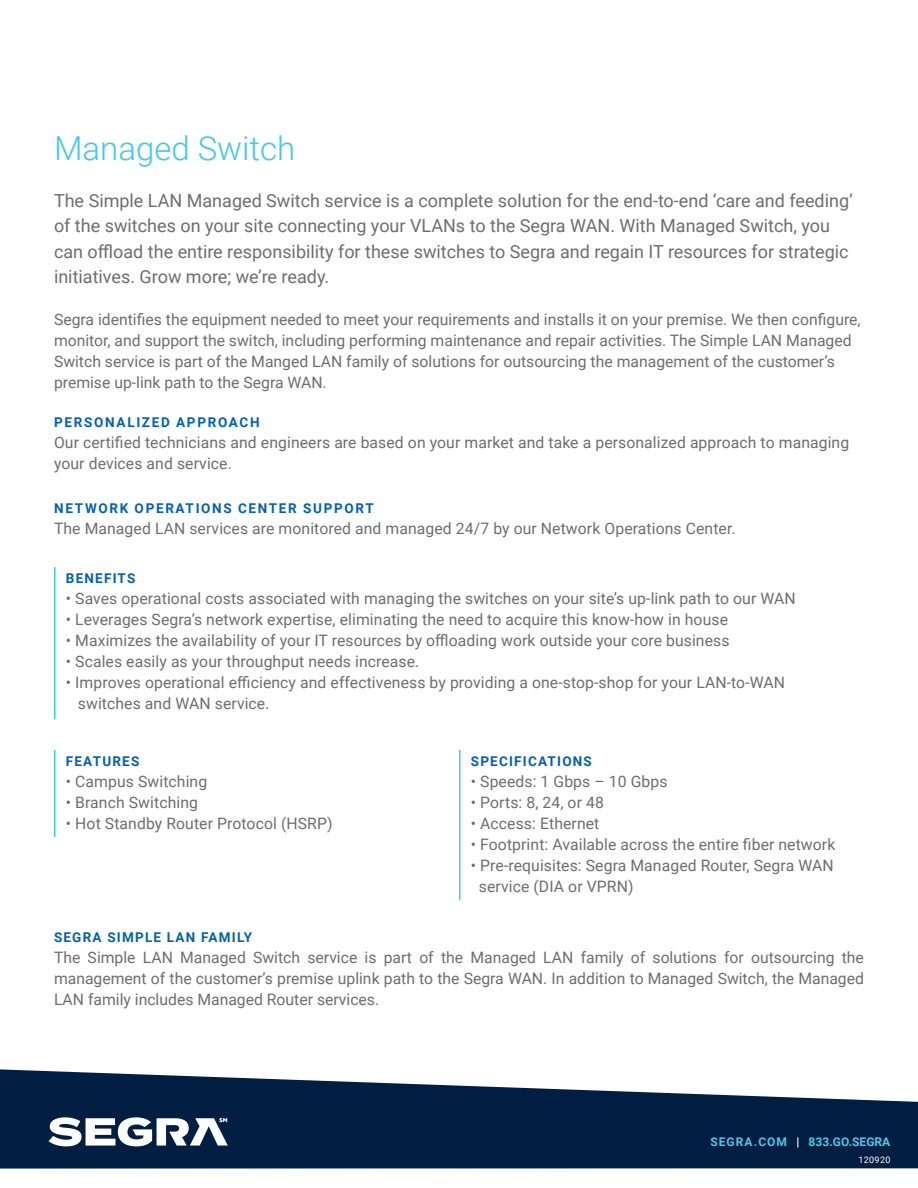
<style>
.page{position:relative;width:918px;height:1188px;background:#fff}
.page>*{position:absolute;margin:0;border:0;box-sizing:border-box;transform-origin:0 0}
.t1{font:300 33px "Roboto";color:#41c9e8}
.t2{font:18px/25.5px "Roboto";color:#6c6d70}
.Core_Paragraph_Style{font:15.75px/21px "Roboto";letter-spacing:.005em;color:#6c6d70}
.t3{font:700 13.5px "Roboto";letter-spacing:.125em;color:#005fb9}
.t4{font:700 13.5px "Roboto";letter-spacing:.09em;color:#005fb9}
.Core_Paragraph_Style-2{font:700 13.5px "Roboto";letter-spacing:.09em;color:#0163a7}
.t5{font:700 12px "Roboto";color:#4ec8e8}
.t6{font:9px "Roboto";letter-spacing:.035em;color:#fff}
.s1{color:#fff}
</style>
<div class="page">
<svg style="left:0;top:1069px;width:918px;height:100px;fill:#001e41"></svg>
<svg style="left:49px;top:1117px;width:179px;height:29px"></svg>
<hr style="left:54px;top:567px;width:2px;height:152px;background:#41c9e8">
<hr style="left:54px;top:750px;width:2px;height:87px;background:#41c9e8">
<hr style="left:459px;top:750px;width:1px;height:150px;background:#41c9e8">
<p class="t1" style="left:54px;top:125px;width:243px">Managed Switch</p>
<p class="t2" style="left:54px;top:187px;width:800px">The Simple LAN Managed Switch service is a complete solution for the end-to-end ‘care and feeding’ of the switches on your site connecting your VLANs to the Segra WAN. With Managed Switch, you can offload the entire responsibility for these switches to Segra and regain IT resources for strategic initiatives. Grow more; we’re ready.</p>
<p class="Core_Paragraph_Style" style="left:54px;top:309px;width:808px">Segra identifies the equipment needed to meet your requirements and installs it on your premise. We then configure, monitor, and support the switch, including performing maintenance and repair activities. The Simple LAN Managed Switch service is part of the Manged LAN family of solutions for outsourcing the management of the customer’s premise up-link path to the Segra WAN.</p>
<p class="t3" style="left:54px;top:413px;width:207px">PERSONALIZED APPROACH</p>
<p class="Core_Paragraph_Style" style="left:54px;top:432px;width:797px">Our certified technicians and engineers are based on your market and take a personalized approach to managing your devices and service.</p>
<p class="t3" style="left:54px;top:499px;width:321px">NETWORK OPERATIONS CENTER SUPPORT</p>
<p class="Core_Paragraph_Style" style="left:54px;top:517px;width:683px">The Managed LAN services are monitored and managed 24/7 by our Network Operations Center.</p>
<p class="t4" style="left:66px;top:569px;width:71px">BENEFITS</p>
<p class="Core_Paragraph_Style" style="left:66px;top:588px;width:731px">• Saves operational costs associated with managing the switches on your site’s up-link path to our WAN</p>
<p class="Core_Paragraph_Style" style="left:66px;top:609px;width:664px">• Leverages Segra’s network expertise, eliminating the need to acquire this know-how in house</p>
<p class="Core_Paragraph_Style" style="left:66px;top:630px;width:665px">• Maximizes the availability of your IT resources by offloading work outside your core business</p>
<p class="Core_Paragraph_Style" style="left:66px;top:651px;width:355px">• Scales easily as your throughput needs increase.</p>
<p class="Core_Paragraph_Style" style="left:78px;top:672px;width:709px;text-indent:-12px">• Improves operational efficiency and effectiveness by providing a one-stop-shop for your LAN-to-WAN switches and WAN service.</p>
<p class="t4" style="left:66px;top:752px;width:75px">FEATURES</p>
<p class="Core_Paragraph_Style" style="left:66px;top:770px;width:143px">• Campus Switching</p>
<p class="Core_Paragraph_Style" style="left:66px;top:791px;width:134px">• Branch Switching</p>
<p class="Core_Paragraph_Style" style="left:66px;top:812px;width:268px">• Hot Standby Router Protocol (HSRP)</p>
<p class="t4" style="left:471px;top:752px;width:123px">SPECIFICATIONS</p>
<p class="Core_Paragraph_Style" style="left:471px;top:770px;width:198px">• Speeds: 1 Gbps – 10 Gbps</p>
<p class="Core_Paragraph_Style" style="left:471px;top:791px;width:135px">• Ports: 8, 24, or 48</p>
<p class="Core_Paragraph_Style" style="left:471px;top:812px;width:130px">• Access: Ethernet</p>
<p class="Core_Paragraph_Style" style="left:471px;top:833px;width:366px">• Footprint: Available across the entire fiber network</p>
<p class="Core_Paragraph_Style" style="left:479px;top:854px;width:356px;text-indent:-8px">• Pre-requisites: Segra Managed Router, Segra WAN service (DIA or VPRN)</p>
<p class="Core_Paragraph_Style-2" style="left:54px;top:927px;width:200px">SEGRA SIMPLE LAN FAMILY</p>
<p class="Core_Paragraph_Style" style="left:54px;top:946px;width:812px;text-align:justify">The Simple LAN Managed Switch service is part of the Managed LAN family of solutions for outsourcing the management of the customer’s premise uplink path to the Segra WAN. In addition to Managed Switch, the Managed LAN family includes Managed Router services.</p>
<p class="t5" style="left:710px;top:1133px;width:181px">SEGRA.COM <span class="s1">|</span> 833.GO.SEGRA</p>
<p class="t6" style="left:859px;top:1154px;width:33px">120920</p>
</div>
